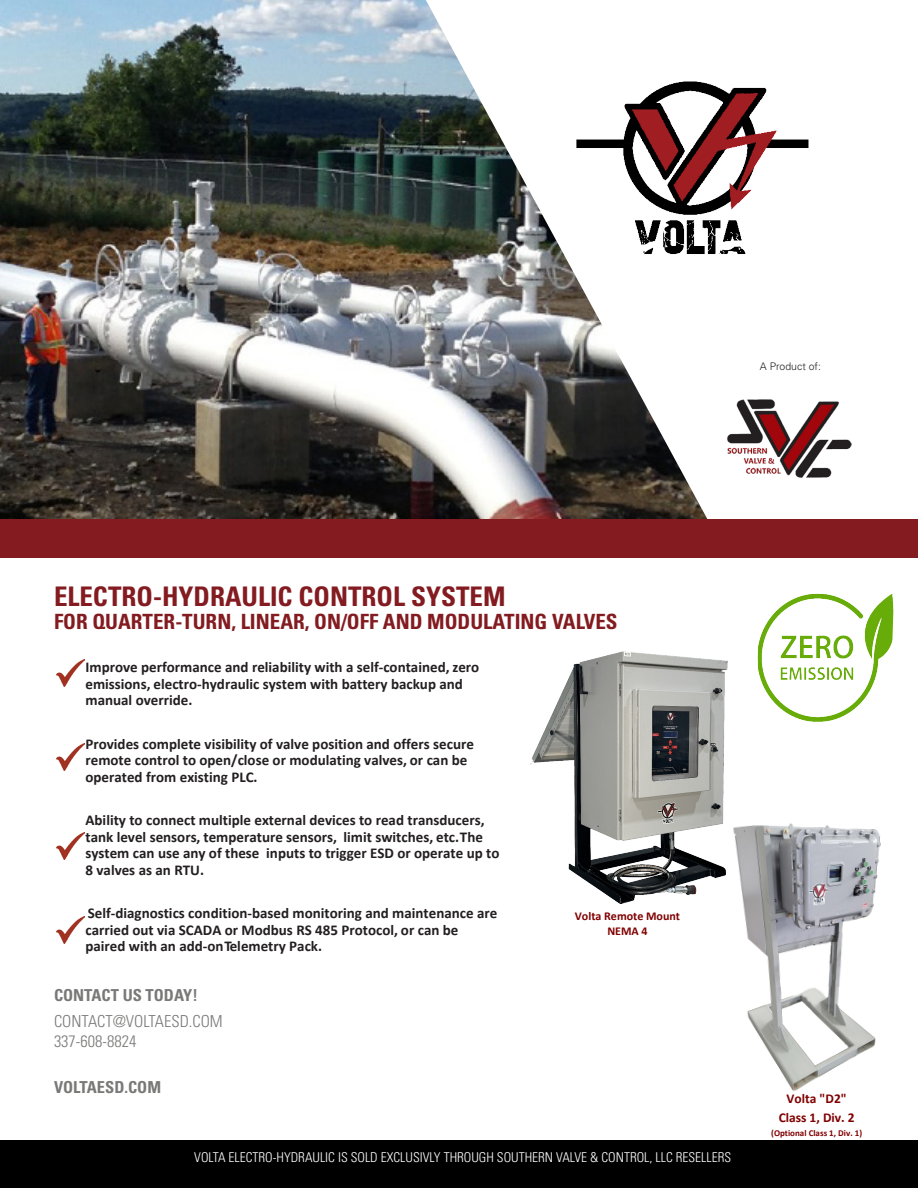
<style>
.page{position:relative;width:918px;height:1188px;background:#fff}
.page>*{position:absolute;margin:0;border:0;box-sizing:border-box;transform-origin:0 0}
.t1{font:700 condensed 27px "Univers LT Std";color:#831b20}
.t2{font:700 condensed 21px "Univers LT Std";color:#831b20}
.t3{font:300 condensed 16.5px/19.5px "Univers LT Std";color:#797978}
.t4{font:700 condensed 16.5px "Univers LT Std";color:#797978}
.t5{font:700 15px/16.5px "Calibri";color:#231f20}
.t6{font:300 condensed 13.5px "Univers LT Std";color:#fff}
.t7{font:700 13.5px/18.5px "Calibri";color:#800000;text-align:center}
.t8{font:700 12px/14.4px "Calibri";color:#800000;text-align:center}
.t9{font:300 10.5px "Univers LT Std";color:#231f20}
.t10{font:700 9px "Calibri";color:#800000}
</style>
<div class="page">
<img style="left:56px;top:660px;width:29px;height:27px">
<img style="left:56px;top:744px;width:29px;height:27px">
<img style="left:56px;top:832px;width:29px;height:27px">
<img style="left:56px;top:916px;width:29px;height:27px">
<div style="left:0;top:1140px;width:918px;height:48px;background:#000"></div>
<img style="left:530px;top:651px;width:198px;height:253px">
<img style="left:758px;top:594px;width:136px;height:128px">
<img style="left:0;top:0;width:714px;height:520px">
<img style="left:554px;top:71px;width:255px;height:204px">
<img style="left:727px;top:399px;width:125px;height:79px">
<div style="left:0;top:520px;width:918px;height:38px;background:#831b20"></div>
<img style="left:686px;top:794px;width:195px;height:297px">
<p class="t9" style="left:760px;top:360px;width:63px">A Product of:</p>
<p class="t1" style="left:54px;top:580px;width:453px">ELECTRO-HYDRAULIC CONTROL SYSTEM</p>
<p class="t2" style="left:54px;top:609px;width:565px">FOR QUARTER-TURN, LINEAR, ON/OFF AND MODULATING VALVES</p>
<p class="t5" style="left:85px;top:659px;width:395px">Improve performance and reliability with a self-contained, zero emissions, electro-hydraulic system with battery backup and manual override.</p>
<p class="t5" style="left:85px;top:736px;width:390px">Provides complete visibility of valve position and offers secure remote control to open/close or modulating valves, or can be operated from existing PLC.</p>
<p class="t5" style="left:86px;top:812px;width:415px">Ability to connect multiple external devices to read transducers, tank level sensors, temperature sensors, limit switches, etc. The system can use any of these inputs to trigger ESD or operate up to 8 valves as an RTU.</p>
<p class="t5" style="left:86px;top:905px;width:413px">Self-diagnostics condition-based monitoring and maintenance are carried out via SCADA or Modbus RS 485 Protocol, or can be paired with an add-on Telemetry Pack.</p>
<p class="t4" style="left:54px;top:985px;width:145px">CONTACT US TODAY!</p>
<p class="t3" style="left:54px;top:1012px;width:170px">CONTACT@VOLTAESD.COM<br>337-608-8824</p>
<p class="t4" style="left:54px;top:1077px;width:109px">VOLTAESD.COM</p>
<p class="t8" style="left:575px;top:909px;width:107px">Volta Remote Mount<br>NEMA 4</p>
<p class="t6" style="left:194px;top:1149px;width:538px">VOLTA ELECTRO-HYDRAULIC IS SOLD EXCLUSIVLY THROUGH SOUTHERN VALVE &amp; CONTROL, LLC RESELLERS</p>
<p class="t7" style="left:779px;top:1089px;width:78px">Volta "D2"<br>Class 1, Div. 2</p>
<p class="t10" style="left:771px;top:1126px;width:92px">(Optional Class 1, Div. 1)</p>
</div>
